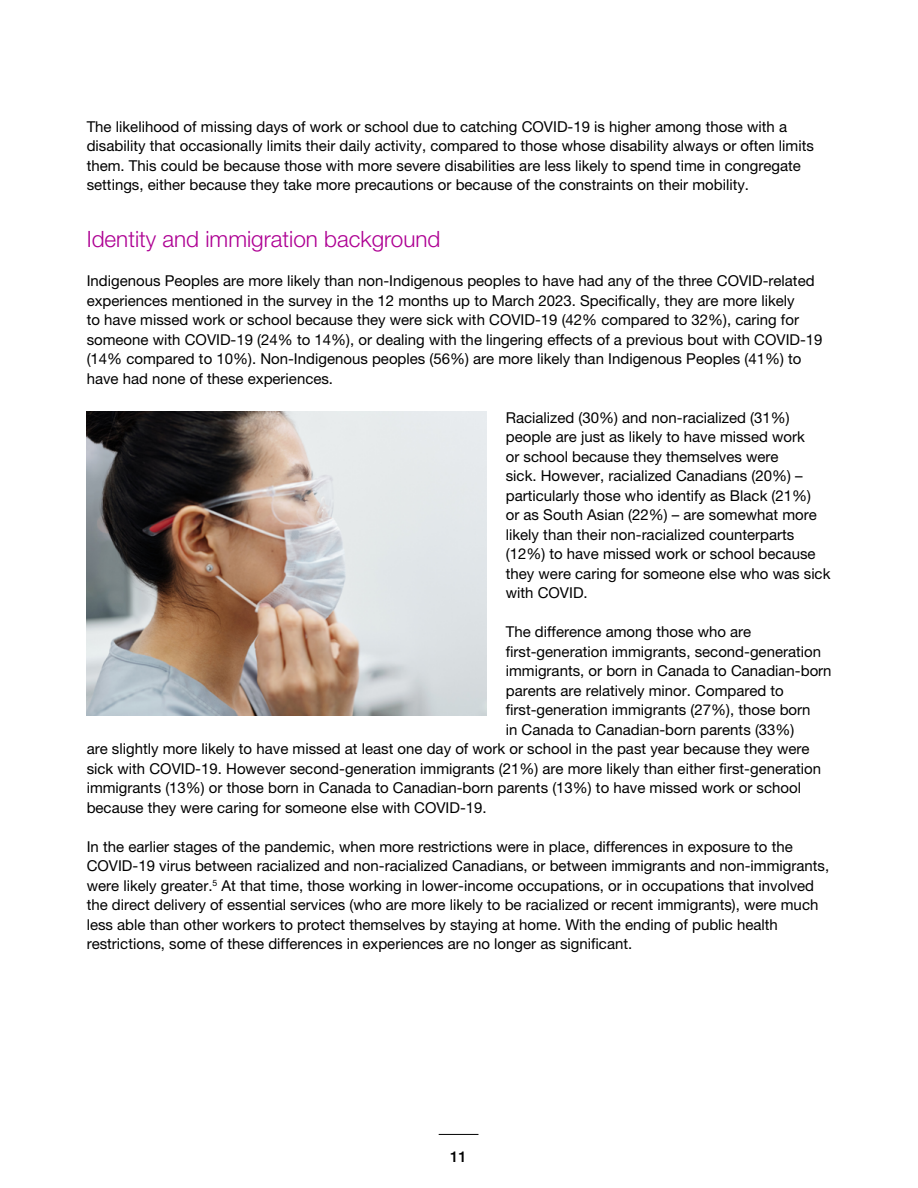
<style>
.page{position:relative;width:918px;height:1188px;background:#fff}
.page>*{position:absolute;margin:0;border:0;box-sizing:border-box;transform-origin:0 0}
.Heading_3_-_Medium_Fucshia{font:300 22.5px "Helvetica Neue LT Pro";color:#ae0093}
.Basic_Body_P_-_Back_-_Left_aligned{font:15px/19.5px "Helvetica Neue LT Pro";color:#000}
.t1{font:500 15px "Helvetica Neue LT Pro";color:#000}
</style>
<div class="page">
<hr style="left:439px;top:1134px;width:39px;height:1px;background:#000">
<img style="left:87px;top:412px;width:399px;height:303px">
<p class="Basic_Body_P_-_Back_-_Left_aligned" style="left:87px;top:116px;width:729px">The likelihood of missing days of work or school due to catching COVID-19 is higher among those with a disability that occasionally limits their daily activity, compared to those whose disability always or often limits them. This could be because those with more severe disabilities are less likely to spend time in congregate settings, either because they take more precautions or because of the constraints on their mobility.</p>
<p class="Heading_3_-_Medium_Fucshia" style="left:87px;top:225px;width:355px">Identity and immigration background</p>
<p class="Basic_Body_P_-_Back_-_Left_aligned" style="left:87px;top:271px;width:737px">Indigenous Peoples are more likely than non-Indigenous peoples to have had any of the three COVID-related experiences mentioned in the survey in the 12 months up to March 2023. Specifically, they are more likely<br>to have missed work or school because they were sick with COVID-19 (42% compared to 32%), caring for someone with COVID-19 (24% to 14%), or dealing with the lingering effects of a previous bout with COVID-19 (14% compared to 10%). Non-Indigenous peoples (56%) are more likely than Indigenous Peoples (41%) to have had none of these experiences.</p>
<p class="Basic_Body_P_-_Back_-_Left_aligned" style="left:506px;top:407px;width:326px">Racialized (30%) and non-racialized (31%) people are just as likely to have missed work<br>or school because they themselves were<br>sick. However, racialized Canadians (20%) – particularly those who identify as Black (21%)<br>or as South Asian (22%) – are somewhat more likely than their non-racialized counterparts (12%) to have missed work or school because they were caring for someone else who was sick with COVID.</p>
<p class="Basic_Body_P_-_Back_-_Left_aligned" style="left:506px;top:622px;width:247px">The difference among those who are</p>
<p class="Basic_Body_P_-_Back_-_Left_aligned" style="left:506px;top:641px;width:317px">first-generation immigrants, second-generation</p>
<p class="Basic_Body_P_-_Back_-_Left_aligned" style="left:506px;top:661px;width:327px">immigrants, or born in Canada to Canadian-born</p>
<p class="Basic_Body_P_-_Back_-_Left_aligned" style="left:506px;top:680px;width:280px">parents are relatively minor. Compared to</p>
<p class="Basic_Body_P_-_Back_-_Left_aligned" style="left:506px;top:700px;width:306px">first-generation immigrants (27%), those born</p>
<p class="Basic_Body_P_-_Back_-_Left_aligned" style="left:506px;top:719px;width:290px">in Canada to Canadian-born parents (33%)</p>
<p class="Basic_Body_P_-_Back_-_Left_aligned" style="left:87px;top:739px;width:724px">are slightly more likely to have missed at least one day of work or school in the past year because they were</p>
<p class="Basic_Body_P_-_Back_-_Left_aligned" style="left:87px;top:758px;width:736px">sick with COVID-19. However second-generation immigrants (21%) are more likely than either first-generation</p>
<p class="Basic_Body_P_-_Back_-_Left_aligned" style="left:87px;top:778px;width:716px">immigrants (13%) or those born in Canada to Canadian-born parents (13%) to have missed work or school</p>
<p class="Basic_Body_P_-_Back_-_Left_aligned" style="left:87px;top:797px;width:402px">because they were caring for someone else with COVID-19.</p>
<p class="Basic_Body_P_-_Back_-_Left_aligned" style="left:87px;top:836px;width:744px">In the earlier stages of the pandemic, when more restrictions were in place, differences in exposure to the COVID-19 virus between racialized and non-racialized Canadians, or between immigrants and non-immigrants, were likely greater.<sup>5</sup> At that time, those working in lower-income occupations, or in occupations that involved the direct delivery of essential services (who are more likely to be racialized or recent immigrants), were much less able than other workers to protect themselves by staying at home. With the ending of public health restrictions, some of these differences in experiences are no longer as significant.</p>
<p class="t1" style="left:450px;top:1147px;width:18px">11</p>
</div>
